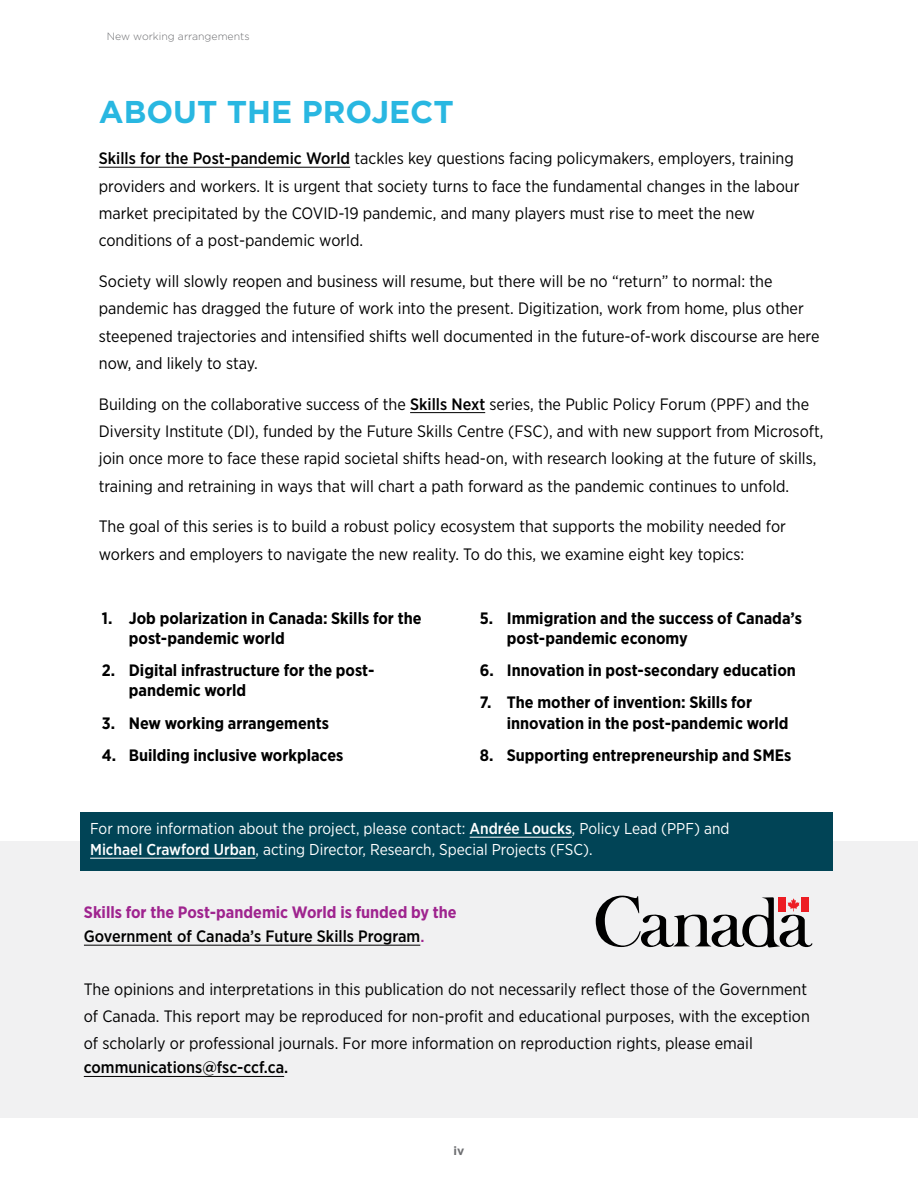
<style>
.page{position:relative;width:918px;height:1188px;background:#fff}
.page>*{position:absolute;margin:0;border:0;box-sizing:border-box;transform-origin:0 0}
.t1{font:700 31.5px "Gotham";color:#29b7e1}
.t2{font:16.5px/27.3px "Gotham Narrow";color:#000}
.t3{font:700 16.5px/20.2px "Gotham Narrow";color:#000}
.t4{font:700 16.5px/24px "Gotham Narrow";color:#9f248f}
.t5{font:500 16.5px "Gotham Narrow";color:#000}
.t6{font:15.75px/21px "Gotham Narrow";color:#fff}
.t7{font:700 12px "Gotham";color:#6d6e71}
.t8{font:300 10.5px "Gotham";color:#6d6e71}
.s1{font-weight:500}
.s2{font-weight:500;color:#000}
</style>
<div class="page">
<div style="left:0;top:841px;width:918px;height:277px;background:#f1f1f2"></div>
<hr style="left:99px;top:167px;width:251px;height:1px;background:#000">
<hr style="left:410px;top:412px;width:75px;height:1px;background:#000">
<hr style="left:84px;top:1076px;width:200px;height:1px;background:#000">
<hr style="left:84px;top:945px;width:336px;height:1px;background:#000">
<div style="left:80px;top:812px;width:753px;height:59px;background:#014456"></div>
<hr style="left:470px;top:837px;width:102px;height:1px;background:#fff">
<hr style="left:90px;top:858px;width:166px;height:1px;background:#fff">
<svg style="left:596px;top:896px;width:216px;height:51px"></svg>
<p class="t8" style="left:107px;top:30px;width:144px">New working arrangements</p>
<h1 class="t1" style="left:99px;top:91px;width:357px">ABOUT THE PROJECT</h1>
<p class="t2" style="left:99px;top:144px;width:702px"><span class="s1">Skills for the Post-pandemic World</span> tackles key questions facing policymakers, employers, training providers and workers. It is urgent that society turns to face the fundamental changes in the labour market precipitated by the COVID-19 pandemic, and many players must rise to meet the new conditions of a post-pandemic world.</p>
<p class="t2" style="left:99px;top:267px;width:722px">Society will slowly reopen and business will resume, but there will be no “return” to normal: the pandemic has dragged the future of work into the present. Digitization, work from home, plus other steepened trajectories and intensified shifts well documented in the future-of-work discourse are here now, and likely to stay.</p>
<p class="t2" style="left:99px;top:390px;width:726px">Building on the collaborative success of the <span class="s1">Skills Next</span> series, the Public Policy Forum (PPF) and the Diversity Institute (DI), funded by the Future Skills Centre (FSC), and with new support from Microsoft, join once more to face these rapid societal shifts head-on, with research looking at the future of skills, training and retraining in ways that will chart a path forward as the pandemic continues to unfold.</p>
<p class="t2" style="left:99px;top:513px;width:689px">The goal of this series is to build a robust policy ecosystem that supports the mobility needed for workers and employers to navigate the new reality. To do this, we examine eight key topics:</p>
<p class="t3" style="left:129px;top:608px;width:294px;text-indent:-27px">1. Job polarization in Canada: Skills for the post-pandemic world</p>
<p class="t3" style="left:129px;top:660px;width:247px;text-indent:-27px">2. Digital infrastructure for the post&shy;pandemic world</p>
<p class="t3" style="left:102px;top:712px;width:229px">3. New working arrangements</p>
<p class="t3" style="left:102px;top:745px;width:243px">4. Building inclusive workplaces</p>
<p class="t3" style="left:507px;top:608px;width:297px;text-indent:-27px">5. Immigration and the success of Canada’s post-pandemic economy</p>
<p class="t3" style="left:480px;top:660px;width:318px">6. Innovation in post-secondary education</p>
<p class="t3" style="left:507px;top:692px;width:283px;text-indent:-27px">7. The mother of invention: Skills for innovation in the post-pandemic world</p>
<p class="t3" style="left:480px;top:745px;width:313px">8. Supporting entrepreneurship and SMEs</p>
<p class="t6" style="left:90px;top:818px;width:641px">For more information about the project, please contact: <span class="s1">Andrée Loucks</span>, Policy Lead (PPF) and<br><span class="s1">Michael Crawford Urban</span>, acting Director, Research, Special Projects (FSC).</p>
<p class="t4" style="left:84px;top:900px;width:374px">Skills for the Post-pandemic World is funded by the<br><span class="s2">Government of Canada’s Future Skills Program</span><span class="s1">.</span></p>
<p class="t2" style="left:84px;top:975px;width:728px">The opinions and interpretations in this publication do not necessarily reflect those of the Government of Canada. This report may be reproduced for non-profit and educational purposes, with the exception of scholarly or professional journals. For more information on reproduction rights, please email</p>
<p class="t5" style="left:84px;top:1057px;width:206px">communications@fsc-ccf.ca.</p>
<p class="t7" style="left:454px;top:1143px;width:12px">iv</p>
</div>
